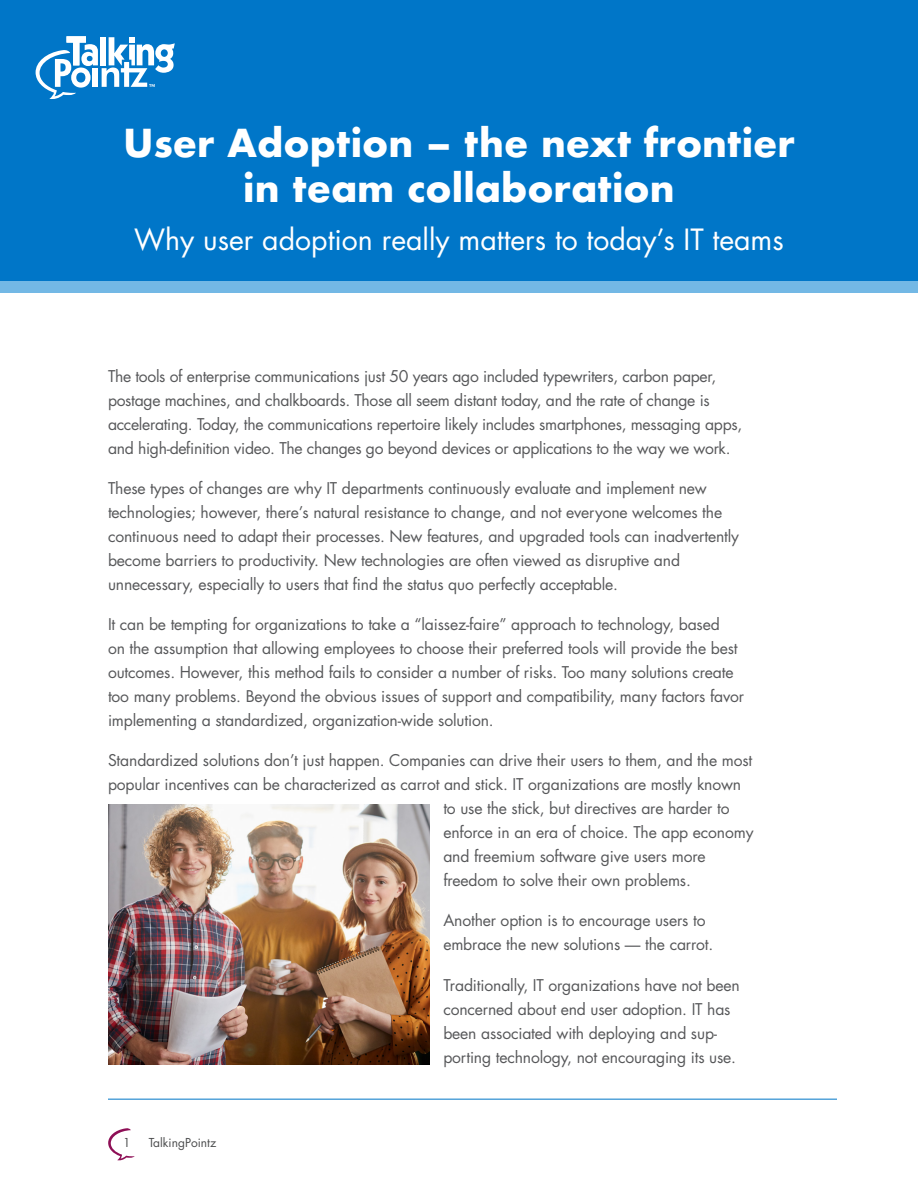
<style>
.page{position:relative;width:918px;height:1188px;background:#fff}
.page>*{position:absolute;margin:0;border:0;box-sizing:border-box;transform-origin:0 0}
.Subhead{font:700 37.5px/45px "Futura";color:#fff;text-align:center}
.Subhead-2{font:28.5px "Futura";color:#fff}
.copy{font:15.75px/24px "Futura";letter-spacing:-.01em;color:#57585a}
.t1{font:12px "Futura";color:#4b4c4d}
</style>
<div class="page">
<div style="left:0;top:0;width:918px;height:287px;background:#0076c8"></div>
<svg style="left:36px;top:36px;width:139px;height:63px"></svg>
<hr style="left:108px;top:1099px;width:729px;height:1px;background:#0076c8">
<svg style="left:108px;top:1128px;width:27px;height:33px"></svg>
<div style="left:0;top:281px;width:918px;height:11px;background:#73b8e5"></div>
<img style="left:108px;top:805px;width:322px;height:260px">
<p class="Subhead" style="left:123px;top:120px;width:673px">User Adoption – the next frontier in team collaboration</p>
<p class="Subhead-2" style="left:134px;top:219px;width:651px">Why user adoption really matters to today’s IT teams</p>
<p class="copy" style="left:108px;top:364px;width:636px">The tools of enterprise communications just 50 years ago included typewriters, carbon paper, postage machines, and chalkboards. Those all seem distant today, and the rate of change is accelerating. Today, the communications repertoire likely includes smartphones, messaging apps, and high-definition video. The changes go beyond devices or applications to the way we work.</p>
<p class="copy" style="left:108px;top:476px;width:633px">These types of changes are why IT departments continuously evaluate and implement new technologies; however, there’s natural resistance to change, and not everyone welcomes the continuous need to adapt their processes. New features, and upgraded tools can inadvertently become barriers to productivity. New technologies are often viewed as disruptive and unnecessary, especially to users that find the status quo perfectly acceptable.</p>
<p class="copy" style="left:108px;top:612px;width:638px">It can be tempting for organizations to take a “laissez-faire” approach to technology, based<br>on the assumption that allowing employees to choose their preferred tools will provide the best outcomes. However, this method fails to consider a number of risks. Too many solutions create too many problems. Beyond the obvious issues of support and compatibility, many factors favor implementing a standardized, organization-wide solution.</p>
<p class="copy" style="left:108px;top:748px;width:646px">Standardized solutions don’t just happen. Companies can drive their users to them, and the most</p>
<p class="copy" style="left:108px;top:772px;width:635px">popular incentives can be characterized as carrot and stick. IT organizations are mostly known</p>
<p class="copy" style="left:443px;top:796px;width:288px">to use the stick, but directives are harder to</p>
<p class="copy" style="left:443px;top:820px;width:312px">enforce in an era of choice. The app economy</p>
<p class="copy" style="left:443px;top:844px;width:264px">and freemium software give users more</p>
<p class="copy" style="left:443px;top:868px;width:249px">freedom to solve their own problems.</p>
<p class="copy" style="left:443px;top:908px;width:272px">Another option is to encourage users to embrace the new solutions — the carrot.</p>
<p class="copy" style="left:443px;top:973px;width:298px">Traditionally, IT organizations have not been concerned about end user adoption. IT has been associated with deploying and sup&shy;porting technology, not encouraging its use.</p>
<p class="t1" style="left:123px;top:1135px;width:9px">1</p>
<p class="t1" style="left:149px;top:1135px;width:69px">TalkingPointz</p>
</div>
